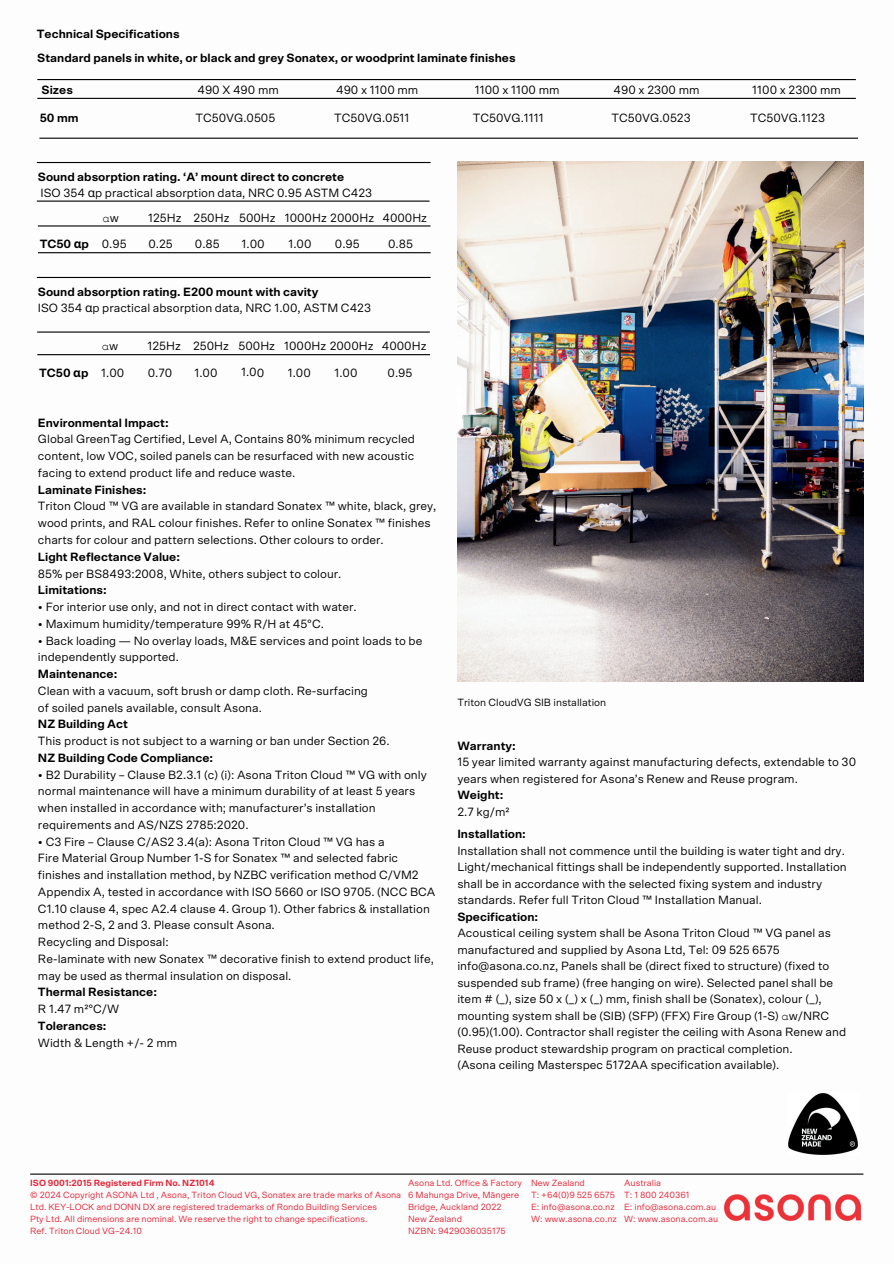
<style>
.page{position:relative;width:894px;height:1264px;background:#fff}
.page>*{position:absolute;margin:0;border:0;box-sizing:border-box;transform-origin:0 0}
.t1{font:12px/16.8px "Scto Grotesk A";color:#000}
.t2{font:700 12px/16px "Scto Grotesk A";color:#000}
.t3{font:12px "Free Mono";color:#000}
.t4{font:10.5px "Scto Grotesk A";color:#000}
.t5{font:9px/12px "Scto Grotesk A";color:#e82234}
.t6{font:700 9px "Scto Grotesk A";color:#e82234}
.s1{font-weight:400}
.s2{font-family:"Noto Sans";font-weight:400}
.s3{font-family:"Scto Grotesk A"}
.s4{font-family:"Noto Sans"}
.s5{font-weight:700}
.s6{font-family:"Free Mono"}
</style>
<div class="page">
<hr style="left:37px;top:331px;width:393px;height:1px;background:#000">
<hr style="left:37px;top:277px;width:393px;height:1px;background:#000">
<img style="left:457px;top:162px;width:406px;height:520px">
<img style="left:788px;top:1093px;width:69px;height:62px">
<hr style="left:37px;top:98px;width:818px;height:1px;background:#000">
<hr style="left:39px;top:138px;width:818px;height:1px;background:#000">
<hr style="left:37px;top:79px;width:818px;height:1px;background:#000">
<hr style="left:37px;top:200px;width:392px;height:2px;background:#000">
<hr style="left:38px;top:252px;width:392px;height:1px;background:#000">
<hr style="left:37px;top:162px;width:393px;height:1px;background:#000">
<hr style="left:38px;top:225px;width:392px;height:1px;background:#000">
<hr style="left:37px;top:354px;width:393px;height:1px;background:#000">
<hr style="left:30px;top:1173px;width:833px;height:1px;background:#000">
<img style="left:724px;top:1194px;width:138px;height:28px">
<p class="t2" style="left:37px;top:26px;width:144px">Technical Specifications</p>
<p class="t2" style="left:37px;top:50px;width:479px">Standard panels in white, or black and grey Sonatex, or woodprint laminate finishes</p>
<p class="t2" style="left:42px;top:82px;width:33px">Sizes</p>
<p class="t1" style="left:197px;top:81px;width:83px">490 X 490 mm</p>
<p class="t1" style="left:336px;top:81px;width:84px">490 x 1100 mm</p>
<p class="t1" style="left:474px;top:81px;width:86px">1100 x 1100 mm</p>
<p class="t1" style="left:613px;top:81px;width:87px">490 x 2300 mm</p>
<p class="t1" style="left:752px;top:81px;width:90px">1100 x 2300 mm</p>
<p class="t2" style="left:40px;top:110px;width:40px">50 mm</p>
<p class="t1" style="left:195px;top:110px;width:81px">TC50VG.0505</p>
<p class="t1" style="left:334px;top:110px;width:77px">TC50VG.0511</p>
<p class="t1" style="left:473px;top:110px;width:72px">TC50VG.1111</p>
<p class="t1" style="left:611px;top:110px;width:81px">TC50VG.0523</p>
<p class="t1" style="left:750px;top:110px;width:76px">TC50VG.1123</p>
<p class="t2" style="left:38px;top:168px;width:336px">Sound absorption rating. ‘A’ mount direct to concrete<br><span class="s1">ISO 354</span> <span class="s2">α</span><span class="s1">p practical absorption data, NRC 0.95 ASTM C423</span></p>
<p class="t3" style="left:102px;top:212px;width:18px">⍺<span class="s3">w</span></p>
<p class="t1" style="left:148px;top:209px;width:280px">125Hz 250Hz 500Hz 1000Hz 2000Hz 4000Hz</p>
<p class="t2" style="left:40px;top:236px;width:88px">TC50 <span class="s4">α</span>p <span class="s1">0.95</span></p>
<p class="t1" style="left:148px;top:235px;width:26px">0.25</p>
<p class="t1" style="left:195px;top:235px;width:26px">0.85</p>
<p class="t1" style="left:242px;top:235px;width:25px;rotate:1deg">1.00</p>
<p class="t1" style="left:288px;top:235px;width:25px">1.00</p>
<p class="t1" style="left:335px;top:235px;width:26px">0.95</p>
<p class="t1" style="left:388px;top:235px;width:26px">0.85</p>
<p class="t1" style="left:38px;top:283px;width:334px;line-height:16px"><span class="s5">Sound absorption rating. E200 mount with cavity<br></span>ISO 354 <span class="s4">α</span>p practical absorption data, NRC 1.00, ASTM C423</p>
<p class="t3" style="left:102px;top:341px;width:18px">⍺<span class="s3">w</span></p>
<p class="t1" style="left:147px;top:337px;width:280px">125Hz 250Hz 500Hz 1000Hz 2000Hz 4000Hz</p>
<p class="t2" style="left:39px;top:364px;width:87px">TC50 <span class="s4">α</span>p <span class="s1">1.00</span></p>
<p class="t1" style="left:148px;top:364px;width:26px">0.70</p>
<p class="t1" style="left:194px;top:364px;width:25px">1.00</p>
<p class="t1" style="left:241px;top:363px;width:25px;rotate:1deg">1.00</p>
<p class="t1" style="left:288px;top:364px;width:25px">1.00</p>
<p class="t1" style="left:334px;top:364px;width:25px">1.00</p>
<p class="t1" style="left:387px;top:364px;width:26px">0.95</p>
<p class="t2" style="left:38px;top:414px;width:132px">Environmental Impact:</p>
<p class="t1" style="left:38px;top:431px;width:378px;text-align:justify">Global GreenTag Certified, Level A, Contains 80% minimum recycled content, low VOC, soiled panels can be resurfaced with new acoustic facing to extend product life and reduce waste.</p>
<p class="t2" style="left:38px;top:481px;width:110px">Laminate Finishes:</p>
<p class="t1" style="left:38px;top:498px;width:400px">Triton Cloud ™ VG are available in standard Sonatex ™ white, black, grey, wood prints, and RAL colour finishes. Refer to online Sonatex ™ finishes charts for colour and pattern selections. Other colours to order.</p>
<p class="t2" style="left:38px;top:548px;width:143px">Light Reflectance Value:</p>
<p class="t1" style="left:38px;top:565px;width:305px">85% per BS8493:2008, White, others subject to colour.</p>
<p class="t2" style="left:38px;top:582px;width:70px">Limitations:</p>
<p class="t1" style="left:38px;top:598px;width:320px">• For interior use only, and not in direct contact with water.</p>
<p class="t1" style="left:38px;top:615px;width:287px">• Maximum humidity/temperature 99% R/H at 45°C.</p>
<p class="t1" style="left:38px;top:632px;width:386px">• Back loading — No overlay loads, M&amp;E services and point loads to be independently supported.</p>
<p class="t2" style="left:38px;top:665px;width:81px">Maintenance:</p>
<p class="t1" style="left:38px;top:682px;width:331px">Clean with a vacuum, soft brush or damp cloth. Re-surfacing of soiled panels available, consult Asona.</p>
<p class="t2" style="left:38px;top:716px;width:91px">NZ Building Act</p>
<p class="t1" style="left:38px;top:732px;width:353px">This product is not subject to a warning or ban under Section 26.</p>
<p class="t2" style="left:38px;top:749px;width:177px">NZ Building Code Compliance:</p>
<p class="t1" style="left:38px;top:766px;width:390px">• B2 Durability – Clause B2.3.1 (c) (i): Asona Triton Cloud ™ VG with only normal maintenance will have a minimum durability of at least 5 years when installed in accordance with; manufacturer’s installation requirements and AS/NZS 2785:2020.</p>
<p class="t1" style="left:38px;top:833px;width:399px">• C3 Fire – Clause C/AS2 3.4(a): Asona Triton Cloud ™ VG has a<br>Fire Material Group Number 1-S for Sonatex ™ and selected fabric finishes and installation method, by NZBC verification method C/VM2<br>Appendix A, tested in accordance with ISO 5660 or ISO 9705. (NCC BCA C1.10 clause 4, spec A2.4 clause 4. Group 1). Other fabrics &amp; installation method 2-S, 2 and 3. Please consult Asona.<br>Recycling and Disposal:<br>Re-laminate with new Sonatex ™ decorative finish to extend product life, may be used as thermal insulation on disposal.</p>
<p class="t2" style="left:38px;top:984px;width:121px">Thermal Resistance:</p>
<p class="t1" style="left:38px;top:1000px;width:83px">R 1.47 m²°C/W</p>
<p class="t2" style="left:38px;top:1017px;width:70px">Tolerances:</p>
<p class="t1" style="left:38px;top:1034px;width:141px">Width &amp; Length +/- 2 mm</p>
<p class="t4" style="left:457px;top:695px;width:150px">Triton CloudVG SIB installation</p>
<p class="t2" style="left:457px;top:737px;width:60px">Warranty:</p>
<p class="t1" style="left:457px;top:753px;width:400px">15 year limited warranty against manufacturing defects, extendable to 30 years when registered for Asona’s Renew and Reuse program.</p>
<p class="t2" style="left:457px;top:787px;width:47px">Weight:</p>
<p class="t1" style="left:457px;top:803px;width:54px">2.7 kg/m²</p>
<p class="t2" style="left:457px;top:826px;width:70px">Installation:</p>
<p class="t1" style="left:457px;top:842px;width:391px">Installation shall not commence until the building is water tight and dry.<br>Light/mechanical fittings shall be independently supported. Installation shall be in accordance with the selected fixing system and industry standards. Refer full Triton Cloud ™ Installation Manual.</p>
<p class="t2" style="left:457px;top:908px;width:82px">Specification:</p>
<p class="t1" style="left:457px;top:924px;width:390px">Acoustical ceiling system shall be Asona Triton Cloud ™ VG panel as manufactured and supplied by Asona Ltd, Tel: 09 525 6575 info@asona.co.nz, Panels shall be (direct fixed to structure) (fixed to suspended sub frame) (free hanging on wire). Selected panel shall be item # (_), size 50 x (_) x (_) mm, finish shall be (Sonatex), colour (_), mounting system shall be (SIB) (SFP) (FFX) Fire Group (1-S) <span class="s6">⍺</span>w/NRC (0.95)(1.00). Contractor shall register the ceiling with Asona Renew and Reuse product stewardship program on practical completion.<br>(Asona ceiling Masterspec 5172AA specification available).</p>
<p class="t6" style="left:30px;top:1177px;width:186px">ISO 9001:2015 Registered Firm No. NZ1014</p>
<p class="t5" style="left:30px;top:1189px;width:372px">© 2024 Copyright ASONA Ltd , Asona, Triton Cloud VG, Sonatex are trade marks of Asona Ltd. KEY-LOCK and DONN DX are registered trademarks of Rondo Building Services<br>Pty Ltd. All dimensions are nominal. We reserve the right to change specifications.<br>Ref. Triton Cloud VG–24.10</p>
<p class="t5" style="left:408px;top:1177px;width:115px">Asona Ltd. Office &amp; Factory<br>6 Mahunga Drive, Māngere<br>Bridge, Auckland 2022<br>New Zealand<br>NZBN: 9429036035175</p>
<p class="t5" style="left:531px;top:1177px;width:87px">New Zealand<br>T: +64(0)9 525 6575<br>E: info@asona.co.nz<br>W: www.asona.co.nz</p>
<p class="t5" style="left:624px;top:1177px;width:96px">Australia<br>T: 1 800 240361<br>E: info@asona.com.au<br>W: www.asona.com.au</p>
</div>
